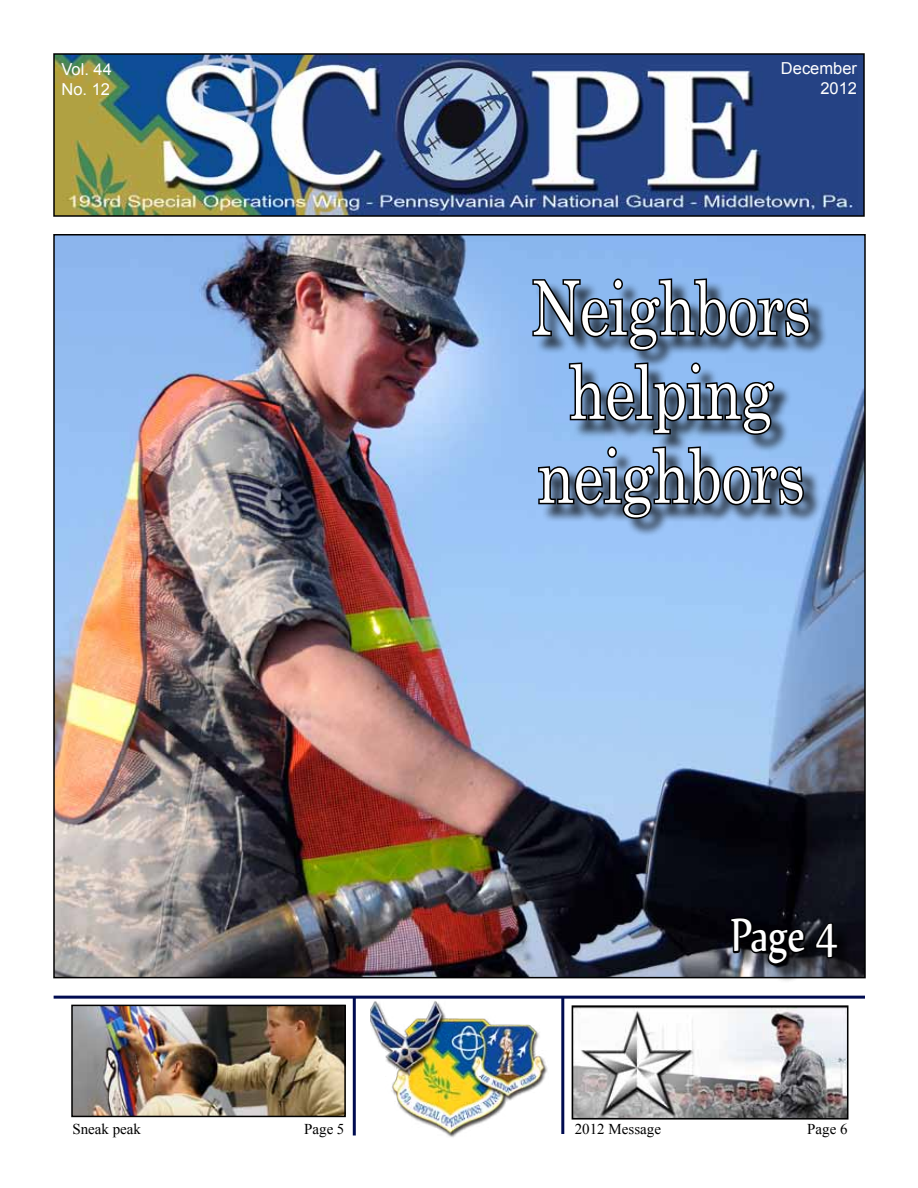
<style>
.page{position:relative;width:918px;height:1188px;background:#fff}
.page>*{position:absolute;margin:0;border:0;box-sizing:border-box;transform-origin:0 0}
.t1{font:75px/84px "Century Schoolbook";letter-spacing:-.01em;color:#fff;text-align:center;scale:.8 1}
.t2{font:56.25px "Nyala";color:#fff;scale:.8 1}
.t3{font:16.5px/19.8px "Arial";color:#fff}
.t4{font:15px "Times New Roman";color:#000}
</style>
<div class="page">
<img style="left:56px;top:237px;width:807px;height:738px">
<img style="left:56px;top:56px;width:806px;height:158px">
<div style="left:53px;top:53px;width:812px;height:164px;border:2px solid #000"></div>
<hr style="left:54px;top:996px;width:811px;height:3px;background:#000c51">
<hr style="left:561px;top:997px;width:3px;height:137px;background:#000c51">
<hr style="left:353px;top:997px;width:3px;height:138px;background:#000c51">
<img style="left:370px;top:1001px;width:178px;height:137px">
<div style="left:535px;top:281px;width:293px;height:256px;background:#000;opacity:.75"></div>
<svg style="left:531px;top:276px;width:281px;height:77px;background:#506989"></svg>
<svg style="left:567px;top:360px;width:210px;height:77px;background:#526b8a"></svg>
<svg style="left:536px;top:444px;width:270px;height:77px;background:#5c7696"></svg>
<div style="left:733px;top:920px;width:124px;height:64px;background:#000;opacity:.75"></div>
<svg style="left:728px;top:831px;width:112px;height:168px;background:#2c2d35"></svg>
<img style="left:575px;top:1008px;width:270px;height:109px">
<div style="left:572px;top:1005px;width:276px;height:115px;border:2px solid #000"></div>
<img style="left:74px;top:1008px;width:269px;height:106px">
<div style="left:71px;top:1005px;width:275px;height:112px;border:2px solid #000"></div>
<p class="t3" style="left:62px;top:59px;width:52px">Vol. 44<br>No. 12</p>
<p class="t3" style="left:781px;top:59px;width:78px;text-align:right">December<br>2012</p>
<h1 class="t1" style="left:531px;top:259px;width:351px">Neighbors helping neighbors</h1>
<h2 class="t2" style="left:731px;top:901px;width:135px">Page 4</h2>
<p class="t4" style="left:72px;top:1119px;width:70px">Sneak peak</p>
<p class="t4" style="left:304px;top:1119px;width:42px">Page 5</p>
<p class="t4" style="left:575px;top:1119px;width:88px">2012 Message</p>
<p class="t4" style="left:807px;top:1119px;width:42px">Page 6</p>
</div>
